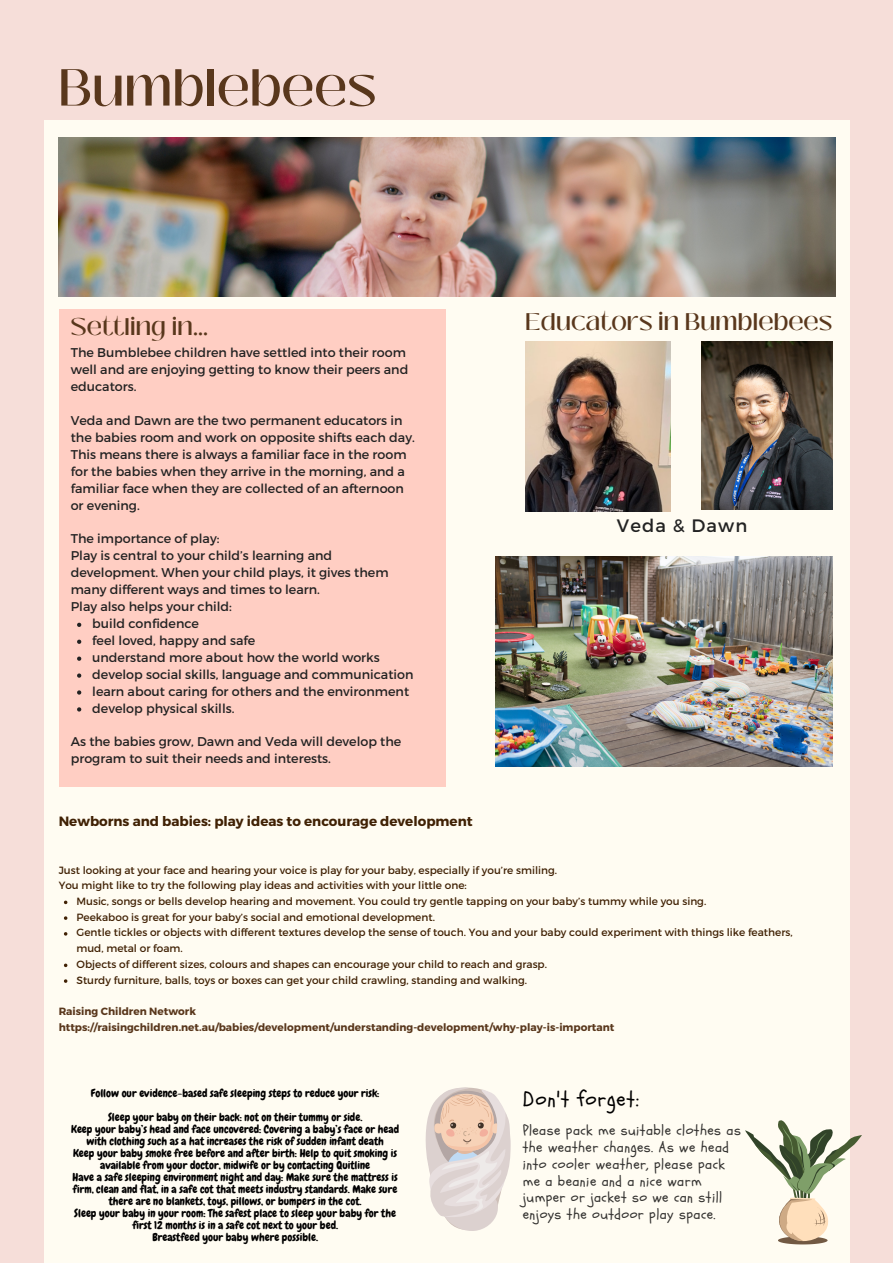
<style>
.page{position:relative;width:893px;height:1264px;background:#fff}
.page>*{position:absolute;margin:0;border:0;box-sizing:border-box;transform-origin:0 0}
.t1{font:500 51.75px "Black Mango";color:#59371c}
.t2{font:500 24px "Black Mango";color:#59371c}
.t3{font:20.7px "Schoolbell";letter-spacing:.05em;color:#000}
.t4{font:18px "Montserrat";letter-spacing:.06em;color:#222}
.t5{font:14.4px/16.8px "Schoolbell";letter-spacing:.035em;color:#000}
.t6{font:700 13.5px "Montserrat";color:#402104}
.t7{font:12.75px/17px "Montserrat";color:#222}
.t8{font:11.1px/12px "Chewy";color:#000;text-align:center}
.t9{font:10.5px/15.8px "Montserrat";color:#402104}
.t10{font:700 10.5px/15.8px "Montserrat";color:#59371c}
</style>
<div class="page">
<div style="left:0;top:0;width:892px;height:1262px;background:#f6ded9"></div>
<div style="left:44px;top:120px;width:805px;height:1142px;background:#fffcf2"></div>
<img style="left:58px;top:137px;width:777px;height:160px">
<div style="left:59px;top:309px;width:386px;height:477px;background:#ffcec3"></div>
<svg style="left:745px;top:1116px;width:116px;height:128px"></svg>
<img style="left:495px;top:556px;width:337px;height:210px">
<img style="left:701px;top:342px;width:131px;height:167px">
<img style="left:525px;top:342px;width:145px;height:169px">
<svg style="left:425px;top:1087px;width:85px;height:144px"></svg>
<svg style="left:77px;top:622px;width:4px;height:5px"></svg>
<svg style="left:77px;top:639px;width:4px;height:5px"></svg>
<svg style="left:77px;top:656px;width:4px;height:4px"></svg>
<svg style="left:77px;top:673px;width:4px;height:4px"></svg>
<svg style="left:77px;top:690px;width:4px;height:4px"></svg>
<svg style="left:77px;top:707px;width:4px;height:4px"></svg>
<svg style="left:64px;top:900px;width:3px;height:4px"></svg>
<svg style="left:64px;top:963px;width:3px;height:4px"></svg>
<h1 class="t1" style="left:58px;top:49px;width:319px">Bumblebees</h1>
<h2 class="t2" style="left:71px;top:309px;width:139px">Settling in...</h2>
<h2 class="t2" style="left:525px;top:304px;width:308px">Educators in Bumblebees</h2>
<p class="t7" style="left:71px;top:343px;width:339px">The Bumblebee children have settled into their room well and are enjoying getting to know their peers and educators.</p>
<p class="t7" style="left:71px;top:411px;width:345px">Veda and Dawn are the two permanent educators in the babies room and work on opposite shifts each day.<br>This means there is always a familiar face in the room for the babies when they arrive in the morning, and a familiar face when they are collected of an afternoon or evening.</p>
<p class="t7" style="left:71px;top:529px;width:319px">The importance of play:<br>Play is central to your child’s learning and development. When your child plays, it gives them many different ways and times to learn.<br>Play also helps your child:</p>
<p class="t7" style="left:92px;top:614px;width:323px">build confidence<br>feel loved, happy and safe<br>understand more about how the world works develop social skills, language and communication learn about caring for others and the environment develop physical skills.</p>
<p class="t7" style="left:71px;top:732px;width:332px">As the babies grow, Dawn and Veda will develop the program to suit their needs and interests.</p>
<p class="t6" style="left:59px;top:812px;width:415px">Newborns and babies: play ideas to encourage development</p>
<p class="t9" style="left:59px;top:861px;width:500px">Just looking at your face and hearing your voice is play for your baby, especially if you’re smiling.<br>You might like to try the following play ideas and activities with your little one:</p>
<h3 class="t4" style="left:617px;top:514px;width:132px">Veda &amp; Dawn</h3>
<p class="t9" style="left:76px;top:892px;width:717px">Music, songs or bells develop hearing and movement. You could try gentle tapping on your baby’s tummy while you sing.<br>Peekaboo is great for your baby’s social and emotional development.<br>Gentle tickles or objects with different textures develop the sense of touch. You and your baby could experiment with things like feathers, mud, metal or foam.<br>Objects of different sizes, colours and shapes can encourage your child to reach and grasp.<br>Sturdy furniture, balls, toys or boxes can get your child crawling, standing and walking.</p>
<p class="t10" style="left:59px;top:1003px;width:557px">Raising Children Network https://raisingchildren.net.au/babies/development/understanding-development/why-play-is-important</p>
<p class="t8" style="left:91px;top:1080px;width:290px;line-height:24px">Follow our evidence-based safe sleeping steps to reduce your risk:<br>Sleep your baby on their back: not on their tummy or side.</p>
<p class="t8" style="left:71px;top:1122px;width:329px">Keep your baby’s head and face uncovered: Covering a baby’s face or head with clothing such as a hat increases the risk of sudden infant death<br>Keep your baby smoke free before and after birth: Help to quit smoking is available from your doctor, midwife or by contacting Quitline<br>Have a safe sleeping environment night and day: Make sure the mattress is firm, clean and flat, in a safe cot that meets industry standards. Make sure there are no blankets, toys, pillows, or bumpers in the cot.<br>Sleep your baby in your room: The safest place to sleep your baby for the first 12 months is in a safe cot next to your bed.<br>Breastfeed your baby where possible.</p>
<h3 class="t3" style="left:522px;top:1085px;width:118px">Don't forget:</h3>
<p class="t5" style="left:522px;top:1122px;width:219px">Please pack me suitable clothes as the weather changes. As we head into cooler weather, please pack me a beanie and a nice warm jumper or jacket so we can still enjoys the outdoor play space.</p>
</div>
